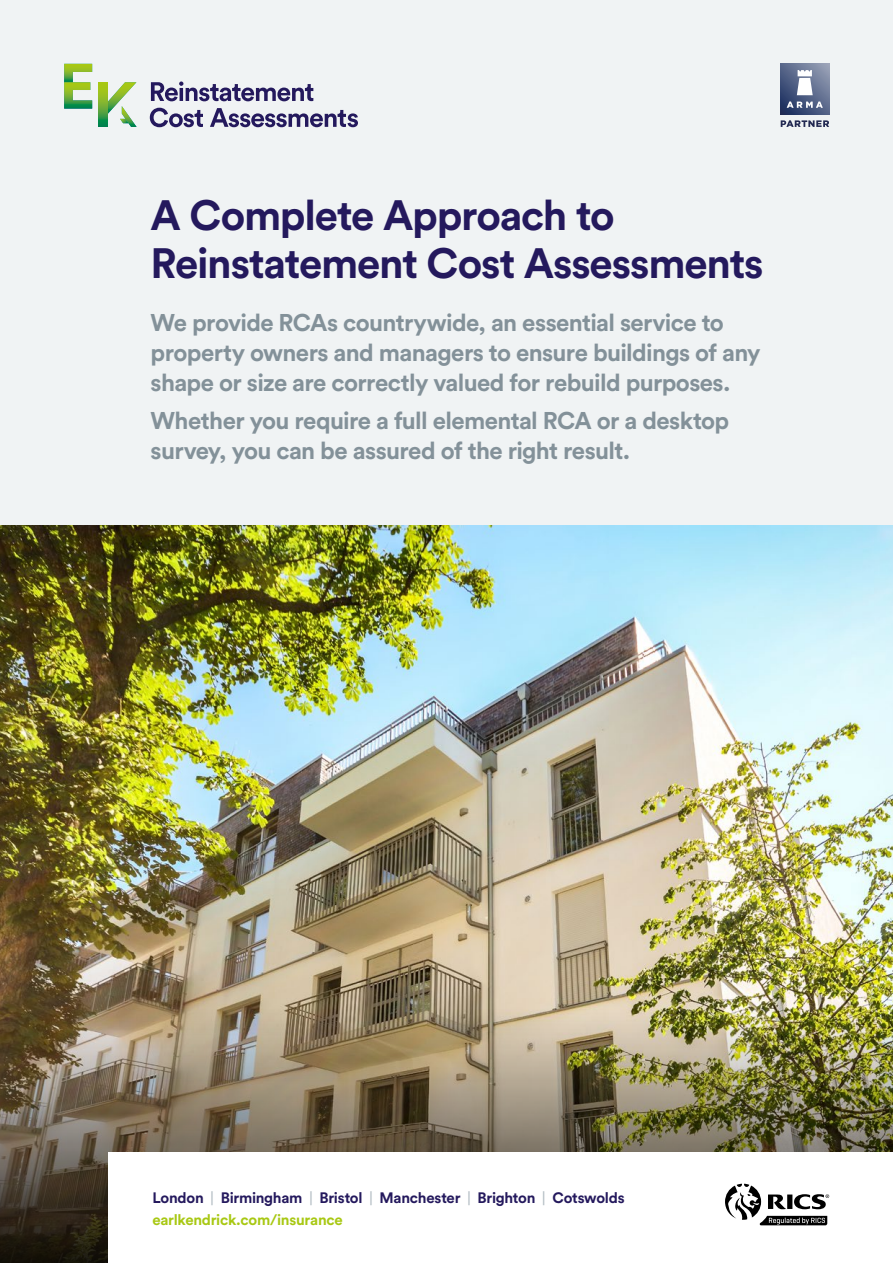
<style>
.page{position:relative;width:893px;height:1263px;background:#f0f3f4}
.page>*{position:absolute;margin:0;border:0;box-sizing:border-box;transform-origin:0 0}
.t1{font:700 42px/48px "Circular Pro";letter-spacing:-.03em;color:#24195d}
.t2{font:700 24px/30px "Circular Pro";letter-spacing:-.025em;color:#839199}
.t3{font:700 15px/22.5px "Circular Pro";letter-spacing:-.015em;color:#24195d}
.s1{font-weight:400;color:#b6c0c6}
.s2{color:#a8c813}
</style>
<div class="page">
<img style="left:0;top:526px;width:893px;height:478px">
<img style="left:0;top:1004px;width:893px;height:259px">
<svg style="left:151px;top:81px;width:162px;height:20px"></svg>
<svg style="left:150px;top:108px;width:53px;height:19px"></svg>
<svg style="left:210px;top:108px;width:148px;height:19px"></svg>
<svg style="left:98px;top:82px;width:9px;height:45px"></svg>
<svg style="left:64px;top:64px;width:28px;height:45px"></svg>
<svg style="left:107px;top:82px;width:30px;height:45px"></svg>
<div style="left:108px;top:1153px;width:785px;height:110px;background:#fff"></div>
<svg style="left:725px;top:1184px;width:104px;height:41px"></svg>
<svg style="left:780px;top:64px;width:49px;height:50px"></svg>
<svg style="left:787px;top:70px;width:36px;height:38px"></svg>
<svg style="left:781px;top:120px;width:48px;height:7px"></svg>
<h1 class="t1" style="left:151px;top:189px;width:614px">A Complete Approach to<br>Reinstatement Cost Assessments</h1>
<p class="t2" style="left:151px;top:306px;width:612px">We provide RCAs countrywide, an essential service to property owners and managers to ensure buildings of any shape or size are correctly valued for rebuild purposes.</p>
<p class="t2" style="left:151px;top:405px;width:580px">Whether you require a full elemental RCA or a desktop survey, you can be assured of the right result.</p>
<p class="t3" style="left:152px;top:1186px;width:474px">London <span class="s1">|</span> Birmingham <span class="s1">|</span> Bristol <span class="s1">|</span> Manchester <span class="s1">|</span> Brighton <span class="s1">|</span> Cotswolds <span class="s2">earlkendrick.com/insurance</span></p>
</div>
